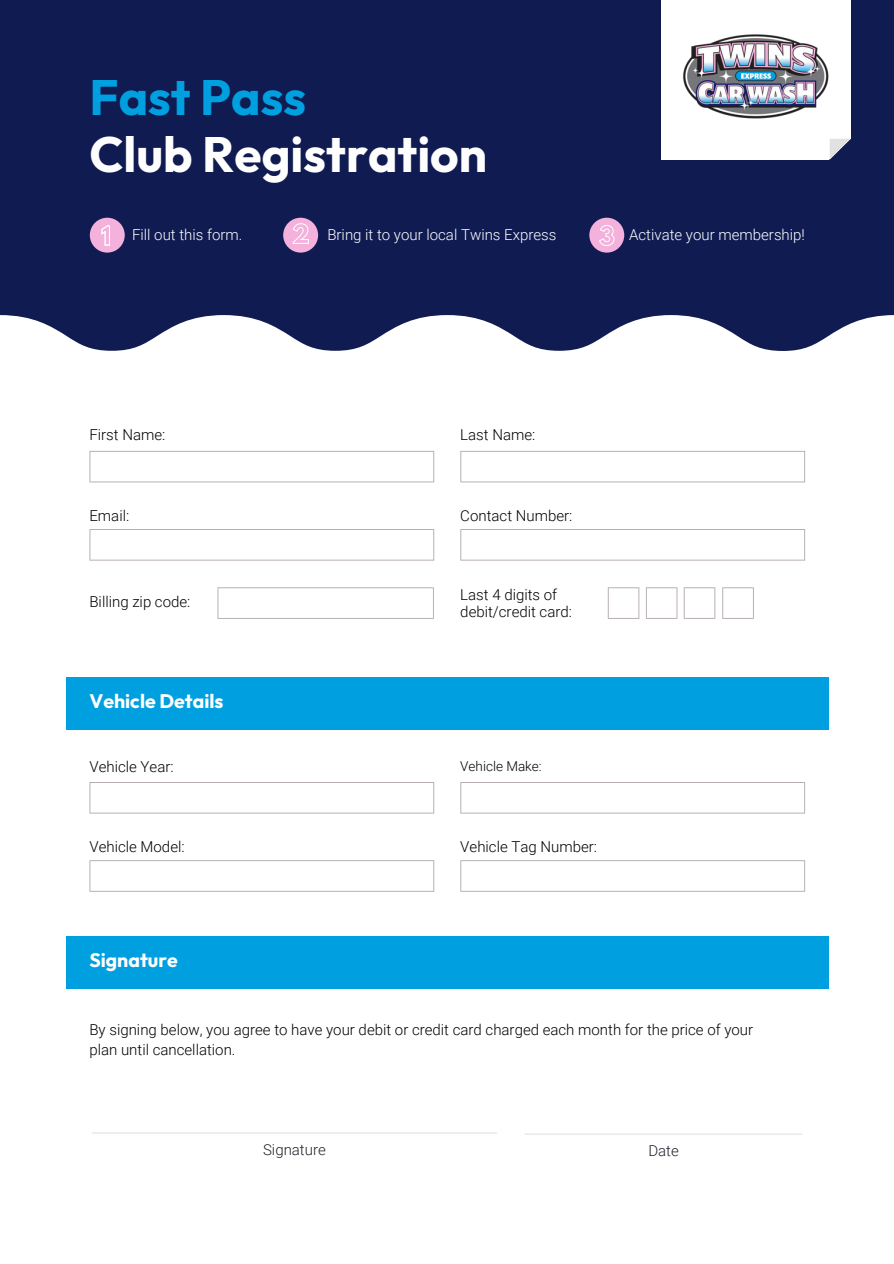
<style>
.page{position:relative;width:894px;height:1264px;background:#fff}
.page>*{position:absolute;margin:0;border:0;box-sizing:border-box;transform-origin:0 0}
.t1{font:700 49.5px "Outfit";color:#fefefe}
.t2{font:700 49.5px "Outfit";color:#00a0e0}
.t3{font:700 19.5px "Outfit";color:#fefefe}
.t4{font:300 15px/20.2px "Roboto";color:#000}
.t5{font:300 15px "Roboto";color:#fff}
.t6{font:300 15px "Roboto";color:#1e232b}
.t7{font:300 13.5px "Roboto";color:#000}
.s1{font-family:"League Spartan";font-weight:700;font-size:23.4px;color:rgb(0 0 0/0)}
</style>
<div class="page">
<div style="left:0;top:0;width:893px;height:370px;background:#0f1b51"></div>
<div style="left:661px;top:0;width:189px;height:159px;background:#fff"></div>
<svg style="left:827px;top:136px;width:24px;height:24px"></svg>
<svg style="left:0;top:315px;width:893px;height:159px"></svg>
<svg style="left:89px;top:451px;width:345px;height:31px"></svg>
<svg style="left:89px;top:782px;width:345px;height:31px"></svg>
<svg style="left:89px;top:529px;width:345px;height:31px"></svg>
<svg style="left:89px;top:860px;width:345px;height:31px"></svg>
<svg style="left:460px;top:451px;width:344px;height:31px"></svg>
<svg style="left:460px;top:782px;width:344px;height:31px"></svg>
<svg style="left:460px;top:529px;width:344px;height:31px"></svg>
<svg style="left:460px;top:860px;width:344px;height:31px"></svg>
<svg style="left:607px;top:587px;width:32px;height:32px"></svg>
<svg style="left:646px;top:587px;width:31px;height:32px"></svg>
<svg style="left:683px;top:587px;width:32px;height:32px"></svg>
<svg style="left:722px;top:587px;width:31px;height:32px"></svg>
<svg style="left:217px;top:587px;width:217px;height:32px"></svg>
<div style="left:66px;top:676px;width:762px;height:53px;background:#00a0e0"></div>
<div style="left:66px;top:935px;width:762px;height:53px;background:#00a0e0"></div>
<hr style="left:92px;top:1132px;width:404px;height:1px;background:#e1e1e1">
<hr style="left:524px;top:1133px;width:277px;height:1px;background:#e1e1e1">
<div style="left:90px;top:218px;width:35px;height:35px;background:#f3b1db;border-radius:50%"></div>
<div style="left:283px;top:218px;width:35px;height:35px;background:#f3b1db;border-radius:50%"></div>
<div style="left:589px;top:218px;width:35px;height:35px;background:#f3b1db;border-radius:50%"></div>
<img style="left:683px;top:34px;width:146px;height:85px">
<svg style="left:101px;top:225px;width:9px;height:21px"></svg>
<svg style="left:292px;top:223px;width:17px;height:21px"></svg>
<svg style="left:599px;top:225px;width:15px;height:21px"></svg>
<h1 class="t2" style="left:89px;top:65px;width:218px">Fast Pass</h1>
<h1 class="t1" style="left:89px;top:122px;width:399px">Club Registration</h1>
<p class="t5" style="left:101px;top:226px;width:143px"><span class="s1">1</span> Fill out this form.</p>
<p class="t5" style="left:292px;top:226px;width:266px"><span class="s1">2</span> Bring it to your local Twins Express</p>
<p class="t5" style="left:599px;top:226px;width:207px"><span class="s1">3</span> Activate your membership!</p>
<p class="t4" style="left:89px;top:425px;width:77px">First Name:</p>
<p class="t4" style="left:89px;top:505px;width:41px">Email:</p>
<p class="t4" style="left:89px;top:591px;width:102px">Billing zip code:</p>
<h2 class="t3" style="left:89px;top:688px;width:135px">Vehicle Details</h2>
<p class="t4" style="left:89px;top:756px;width:86px">Vehicle Year:</p>
<p class="t4" style="left:89px;top:836px;width:97px">Vehicle Model:</p>
<h2 class="t3" style="left:89px;top:947px;width:90px">Signature</h2>
<p class="t4" style="left:460px;top:425px;width:76px">Last Name:</p>
<p class="t4" style="left:460px;top:505px;width:113px">Contact Number:</p>
<p class="t4" style="left:460px;top:586px;width:113px;line-height:17px">Last 4 digits of debit/credit card:</p>
<p class="t7" style="left:460px;top:758px;width:83px">Vehicle Make:</p>
<p class="t4" style="left:460px;top:836px;width:138px">Vehicle Tag Number:</p>
<p class="t4" style="left:89px;top:1019px;width:665px">By signing below, you agree to have your debit or credit card charged each month for the price of your plan until cancellation.</p>
<p class="t6" style="left:263px;top:1141px;width:64px">Signature</p>
<p class="t6" style="left:648px;top:1142px;width:32px">Date</p>
</div>
